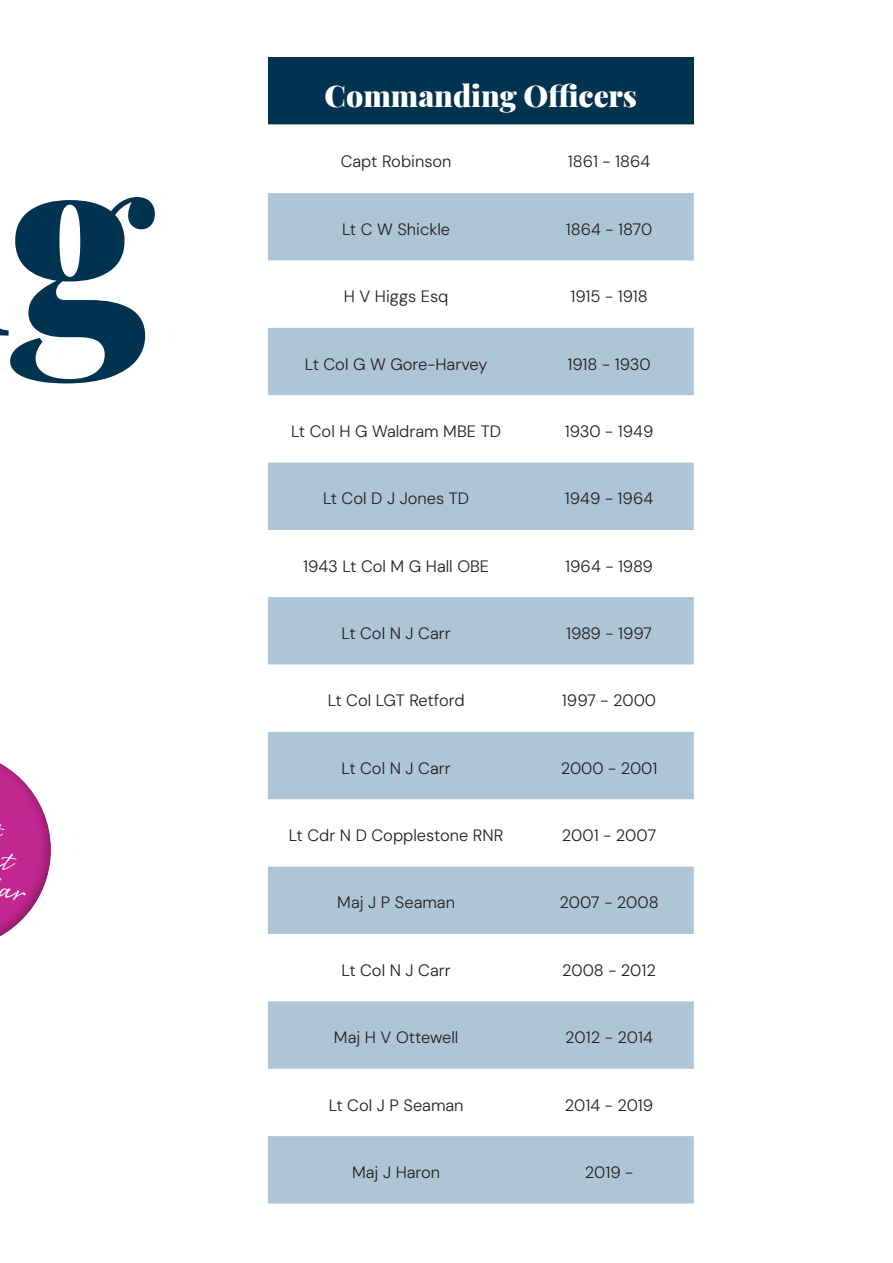
<style>
.page{position:relative;width:893px;height:1263px;background:#fff}
.page>*{position:absolute;margin:0;border:0;box-sizing:border-box;transform-origin:0 0}
.t1{font:900 254.25px "Playfair Display";color:#003350}
.t2{font:900 30px "Playfair Display";color:#fff}
.t3{font:16.5px "DM Sans 9 pt";color:#231f20}
.t4{font:16.5px "DM Sans 9 pt";letter-spacing:-.02em;color:#231f20}
</style>
<div class="page">
<div style="left:268px;top:57px;width:426px;height:67px;background:#003350"></div>
<svg style="left:268px;top:193px;width:426px;height:1010px;fill:#aec5d5"></svg>
<svg style="left:0;top:763px;width:51px;height:174px"></svg>
<h1 class="t1" style="left:10px;top:39px;width:146px">g</h1>
<p class="t2" style="left:325px;top:72px;width:314px">Commanding Officers</p>
<p class="t3" style="left:341px;top:151px;width:112px">Capt Robinson</p>
<p class="t3" style="left:568px;top:151px;width:84px">1861 - 1864</p>
<p class="t3" style="left:342px;top:219px;width:109px">Lt C W Shickle</p>
<p class="t3" style="left:566px;top:219px;width:88px">1864 - 1870</p>
<p class="t3" style="left:344px;top:286px;width:106px">H V Higgs Esq</p>
<p class="t3" style="left:570px;top:286px;width:79px">1915 - 1918</p>
<p class="t3" style="left:305px;top:354px;width:184px">Lt Col G W Gore-Harvey</p>
<p class="t3" style="left:568px;top:354px;width:85px">1918 - 1930</p>
<p class="t3" style="left:291px;top:421px;width:211px">Lt Col H G Waldram MBE TD</p>
<p class="t3" style="left:565px;top:421px;width:90px">1930 - 1949</p>
<p class="t3" style="left:323px;top:488px;width:148px">Lt Col D J Jones TD</p>
<p class="t3" style="left:565px;top:488px;width:90px">1949 - 1964</p>
<p class="t3" style="left:303px;top:556px;width:188px">1943 Lt Col M G Hall OBE</p>
<p class="t3" style="left:565px;top:556px;width:89px">1964 - 1989</p>
<p class="t3" style="left:342px;top:623px;width:111px">Lt Col N J Carr</p>
<p class="t3" style="left:566px;top:623px;width:88px">1989 - 1997</p>
<p class="t4" style="left:328px;top:690px;width:138px">Lt Col LGT Retford</p>
<p class="t3" style="left:562px;top:690px;width:96px">1997 - 2000</p>
<p class="t3" style="left:342px;top:758px;width:111px">Lt Col N J Carr</p>
<p class="t3" style="left:561px;top:758px;width:98px">2000 - 2001</p>
<p class="t3" style="left:289px;top:825px;width:216px">Lt Cdr N D Copplestone RNR</p>
<p class="t3" style="left:562px;top:825px;width:96px">2001 - 2007</p>
<p class="t3" style="left:337px;top:892px;width:119px">Maj J P Seaman</p>
<p class="t3" style="left:559px;top:892px;width:101px">2007 - 2008</p>
<p class="t3" style="left:342px;top:960px;width:111px">Lt Col N J Carr</p>
<p class="t3" style="left:562px;top:960px;width:95px">2008 - 2012</p>
<p class="t3" style="left:334px;top:1027px;width:126px">Maj H V Ottewell</p>
<p class="t3" style="left:565px;top:1027px;width:89px">2012 - 2014</p>
<p class="t3" style="left:329px;top:1095px;width:136px">Lt Col J P Seaman</p>
<p class="t3" style="left:565px;top:1095px;width:90px">2014 - 2019</p>
<p class="t3" style="left:352px;top:1162px;width:90px">Maj J Haron</p>
<p class="t3" style="left:585px;top:1162px;width:50px">2019 -</p>
</div>
